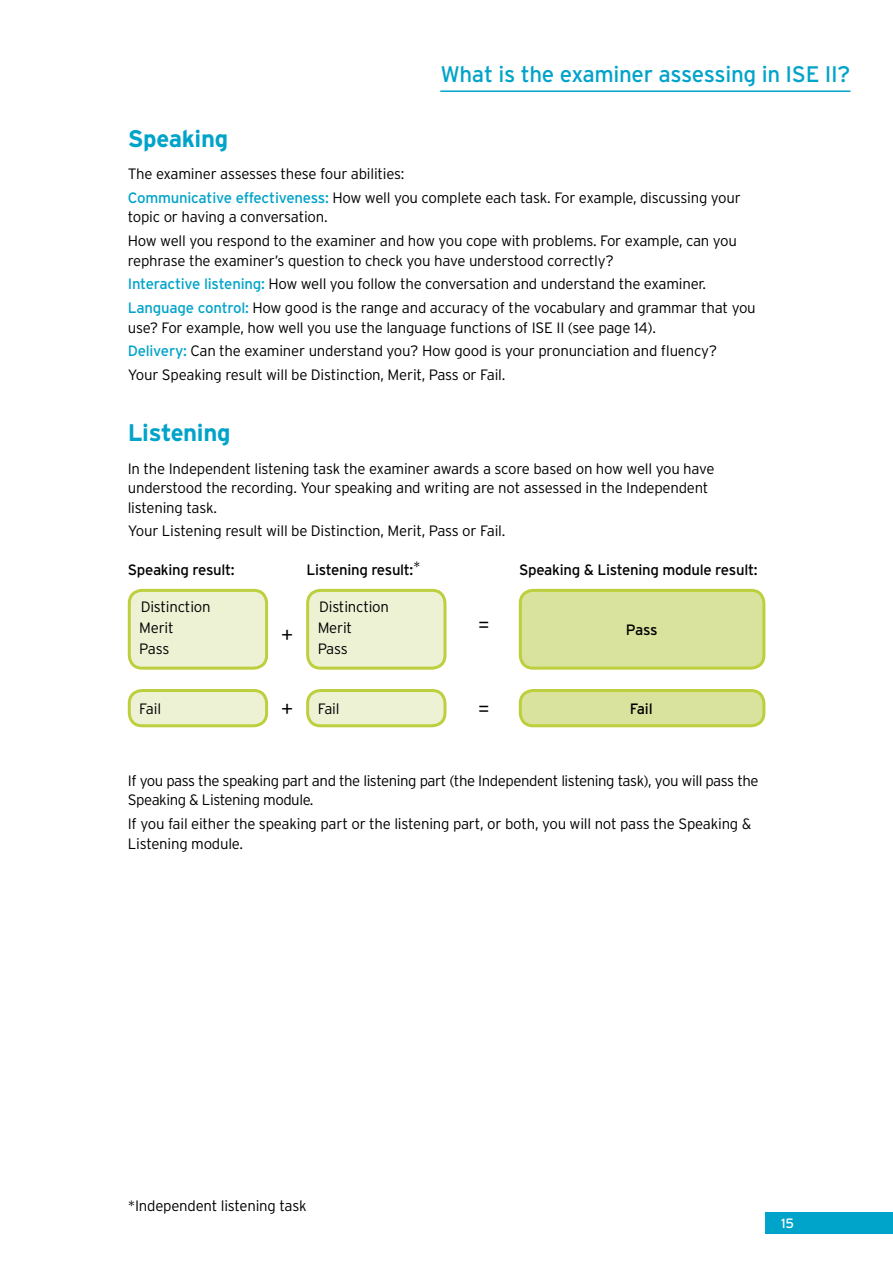
<style>
.page{position:relative;width:893px;height:1263px;background:#fff}
.page>*{position:absolute;margin:0;border:0;box-sizing:border-box;transform-origin:0 0}
.t1{font:700 24px "Interstate";letter-spacing:-.015em;color:#00a3c9}
.t2{font:22.5px "Interstate";letter-spacing:-.015em;color:#00a3c9}
.t3{font:300 21px "Interstate";color:#000}
.t4{font:300 15px/23.7px "Interstate";letter-spacing:-.015em;color:#000}
.t5{font:15px "Interstate";letter-spacing:-.02em;color:#000}
.t6{font:13.5px "Interstate";color:#fff}
.s1{font-weight:400;color:#00a3c9}
.s2{font-size:21px}
</style>
<div class="page">
<div style="left:765px;top:1212px;width:128px;height:21px;background:#00a3c9"></div>
<hr style="left:440px;top:90px;width:410px;height:2px;background:#00a3c9">
<div style="left:129px;top:590px;width:138px;height:78px;background:#edf2d5;border-radius:13px"></div>
<div style="left:128px;top:589px;width:140px;height:81px;border:3px solid #bdcf3c;border-radius:13px"></div>
<div style="left:308px;top:590px;width:137px;height:78px;background:#edf2d5;border-radius:13px"></div>
<div style="left:306px;top:589px;width:140px;height:81px;border:3px solid #bdcf3c;border-radius:13px"></div>
<div style="left:520px;top:590px;width:244px;height:78px;background:#dae39d;border-radius:13px"></div>
<div style="left:519px;top:589px;width:246px;height:81px;border:3px solid #bdcf3c;border-radius:13px"></div>
<div style="left:129px;top:690px;width:138px;height:36px;background:#edf2d5;border-radius:13px"></div>
<div style="left:128px;top:689px;width:140px;height:38px;border:3px solid #bdcf3c;border-radius:13px"></div>
<div style="left:308px;top:690px;width:137px;height:36px;background:#edf2d5;border-radius:13px"></div>
<div style="left:306px;top:689px;width:140px;height:38px;border:3px solid #bdcf3c;border-radius:13px"></div>
<div style="left:520px;top:690px;width:244px;height:36px;background:#dae39d;border-radius:13px"></div>
<div style="left:519px;top:689px;width:246px;height:38px;border:3px solid #bdcf3c;border-radius:13px"></div>
<h2 class="t2" style="left:441px;top:61px;width:411px">What is the examiner assessing in ISE II?</h2>
<h1 class="t1" style="left:128px;top:125px;width:102px">Speaking</h1>
<p class="t4" style="left:128px;top:162px;width:615px">The examiner assesses these four abilities:<br><span class="s1">Communicative effectiveness:</span> How well you complete each task. For example, discussing your</p>
<p class="t4" style="left:128px;top:205px;width:611px">topic or having a conversation.<br>How well you respond to the examiner and how you cope with problems. For example, can you</p>
<p class="t4" style="left:128px;top:248px;width:629px">rephrase the examiner’s question to check you have understood correctly?<br><span class="s1">Interactive listening:</span> How well you follow the conversation and understand the examiner.<br><span class="s1">Language control:</span> How good is the range and accuracy of the vocabulary and grammar that you</p>
<p class="t4" style="left:128px;top:315px;width:591px">use? For example, how well you use the language functions of ISE II (see page 14).<br><span class="s1">Delivery:</span> Can the examiner understand you? How good is your pronunciation and fluency?<br>Your Speaking result will be Distinction, Merit, Pass or Fail.</p>
<h1 class="t1" style="left:128px;top:419px;width:104px">Listening</h1>
<p class="t4" style="left:128px;top:458px;width:588px;line-height:19.5px">In the Independent listening task the examiner awards a score based on how well you have understood the recording. Your speaking and writing are not assessed in the Independent listening task.</p>
<p class="t4" style="left:128px;top:519px;width:379px">Your Listening result will be Distinction, Merit, Pass or Fail.</p>
<p class="t5" style="left:128px;top:561px;width:108px">Speaking result:</p>
<p class="t5" style="left:306px;top:561px;width:116px">Listening result:<sup>*</sup></p>
<p class="t5" style="left:519px;top:561px;width:240px">Speaking &amp; Listening module result:</p>
<p class="t4" style="left:139px;top:596px;width:73px;line-height:21px">Distinction<br>Merit<br>Pass</p>
<p class="t4" style="left:318px;top:596px;width:73px;line-height:21px">Distinction<br>Merit<br>Pass</p>
<h3 class="t3" style="left:281px;top:623px;width:14px">+</h3>
<h3 class="t3" style="left:478px;top:612px;width:14px">=</h3>
<p class="t5" style="left:626px;top:622px;width:33px">Pass</p>
<p class="t4" style="left:139px;top:697px;width:23px">Fail</p>
<p class="t4" style="left:281px;top:697px;width:60px"><span class="s2">+</span> Fail</p>
<h3 class="t3" style="left:478px;top:696px;width:14px">=</h3>
<p class="t5" style="left:630px;top:700px;width:24px">Fail</p>
<p class="t4" style="left:128px;top:771px;width:632px;line-height:19.5px">If you pass the speaking part and the listening part (the Independent listening task), you will pass the<br>Speaking &amp; Listening module.</p>
<p class="t4" style="left:128px;top:814px;width:625px;line-height:19.5px">If you fail either the speaking part or the listening part, or both, you will not pass the Speaking &amp;<br>Listening module.</p>
<p class="t4" style="left:128px;top:1194px;width:180px">*Independent listening task</p>
<p class="t6" style="left:781px;top:1215px;width:14px">15</p>
</div>
